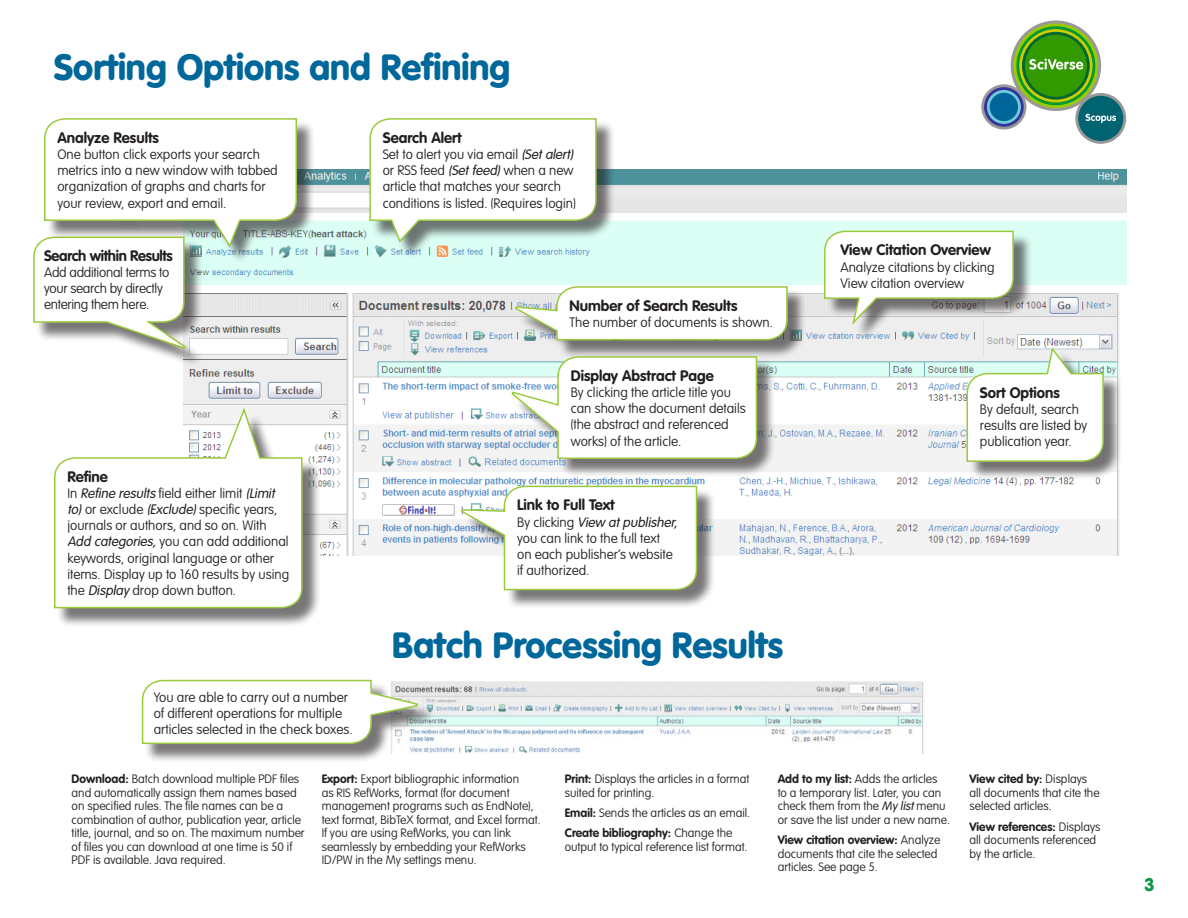
<style>
.page{position:relative;width:1188px;height:918px;background:#fff}
.page>*{position:absolute;margin:0;border:0;box-sizing:border-box;transform-origin:0 0}
.t1{font:900 36px "VAG Rounded";color:#00679b}
.t2{font:900 18px "VAG Rounded";color:#0b9748}
.t3{font:700 15px "VAG Rounded";color:#231f20}
.t4{font:700 15px "VAG Rounded";letter-spacing:-.02em;color:#231f20}
.t5{font:100 13.5px/16.2px "VAG Rounded";color:#231f20}
.t6{font:100 13.5px/16.2px "VAG Rounded";letter-spacing:-.02em;color:#231f20}
.t7{font:100 12px/13.5px "VAG Rounded";color:#231f20}
.s1{font-weight:300;font-style:italic}
.s2{font-weight:700}
</style>
<div class="page">
<svg style="left:1075px;top:93px;width:51px;height:51px"></svg>
<div style="left:1078px;top:96px;width:45px;height:45px;background:#006370;border-radius:50%"></div>
<svg style="left:981px;top:84px;width:45px;height:46px"></svg>
<svg style="left:1011px;top:21px;width:90px;height:90px"></svg>
<svg style="left:1014px;top:23px;width:84px;height:85px"></svg>
<svg style="left:1016px;top:26px;width:79px;height:79px"></svg>
<svg style="left:1019px;top:29px;width:74px;height:73px"></svg>
<svg style="left:1022px;top:32px;width:68px;height:68px"></svg>
<div style="left:1025px;top:35px;width:62px;height:62px;background:#390;border-radius:50%"></div>
<svg style="left:984px;top:87px;width:40px;height:40px"></svg>
<svg style="left:987px;top:90px;width:34px;height:34px"></svg>
<div style="left:990px;top:93px;width:28px;height:28px;background:#069;border-radius:50%"></div>
<svg style="left:1029px;top:59px;width:54px;height:11px"></svg>
<svg style="left:1086px;top:114px;width:30px;height:9px"></svg>
<img style="left:419px;top:681px;width:505px;height:73px">
<img style="left:184px;top:170px;width:942px;height:386px">
<img style="left:383px;top:505px;width:72px;height:10px">
<div style="left:826px;top:233px;width:206px;height:109px;background:#231f20;opacity:.61"></div>
<svg style="left:823px;top:230px;width:192px;height:98px"></svg>
<div style="left:969px;top:351px;width:154px;height:130px;background:#231f20;opacity:.61"></div>
<svg style="left:966px;top:345px;width:139px;height:118px"></svg>
<div style="left:46px;top:120px;width:270px;height:145px;background:#231f20;opacity:.61"></div>
<div style="left:371px;top:120px;width:245px;height:140px;background:#231f20;opacity:.61"></div>
<svg style="left:369px;top:118px;width:228px;height:126px"></svg>
<div style="left:56px;top:412px;width:265px;height:215px;background:#231f20;opacity:.61"></div>
<svg style="left:54px;top:405px;width:249px;height:204px"></svg>
<div style="left:518px;top:288px;width:289px;height:71px;background:#231f20;opacity:.61"></div>
<svg style="left:514px;top:285px;width:274px;height:56px"></svg>
<div style="left:515px;top:358px;width:261px;height:120px;background:#231f20;opacity:.61"></div>
<svg style="left:510px;top:355px;width:248px;height:105px"></svg>
<div style="left:464px;top:488px;width:252px;height:121px;background:#231f20;opacity:.61"></div>
<svg style="left:460px;top:485px;width:238px;height:106px"></svg>
<div style="left:144px;top:682px;width:292px;height:81px;background:#231f20;opacity:.61"></div>
<svg style="left:141px;top:679px;width:278px;height:66px"></svg>
<div style="left:35px;top:239px;width:168px;height:128px;background:#231f20;opacity:.61"></div>
<svg style="left:33px;top:118px;width:265px;height:232px"></svg>
<h1 class="t1" style="left:54px;top:46px;width:458px">Sorting Options and Refining</h1>
<p class="t3" style="left:57px;top:129px;width:103px">Analyze Results</p>
<p class="t5" style="left:57px;top:147px;width:222px">One button click exports your search metrics into a new window with tabbed organization of graphs and charts for your review, export and email.</p>
<p class="t4" style="left:44px;top:247px;width:130px">Search within Results</p>
<p class="t6" style="left:44px;top:265px;width:127px">Add additional terms to your search by directly entering them here.</p>
<p class="t3" style="left:67px;top:467px;width:42px">Refine</p>
<p class="t5" style="left:67px;top:485px;width:223px">I n <span class="s1">Refine results</span> fi e l d e i t h e r l i m i t <span class="s1">(Limit to)</span>or exclude <span class="s1">(Exclude)</span>specific years, journals or authors, and so on. With <span class="s1">Add categories,</span>you can add additional keywords, original language or other items. Display up to 160 results by using the <span class="s1">Display</span> drop down button.</p>
<p class="t5" style="left:154px;top:690px;width:201px">You are able to carry out a number of different operations for multiple articles selected in the check boxes.</p>
<p class="t3" style="left:383px;top:129px;width:81px">Search Alert</p>
<p class="t5" style="left:383px;top:147px;width:195px">Set to alert you via email <span class="s1">(Setalert) </span>or RSS feed <span class="s1">(Setfeed)</span>when a new article that matches your search conditions is listed. (Requires login)</p>
<p class="t3" style="left:570px;top:297px;width:169px">Number of Search Results</p>
<p class="t5" style="left:570px;top:315px;width:205px">The number of documents is shown.</p>
<p class="t3" style="left:571px;top:367px;width:145px">Display Abstract Page</p>
<p class="t5" style="left:571px;top:385px;width:177px">By clicking the article title you can show the document details (the abstract and referenced works) of the article.</p>
<p class="t3" style="left:517px;top:496px;width:99px">Link to Full Text</p>
<p class="t5" style="left:517px;top:514px;width:165px">B y c l i c k i n g <span class="s1">View atpublisher, </span>you can link to the full text<br>on each publisher’s website if authorized.</p>
<h1 class="t1" style="left:392px;top:623px;width:392px">Batch Processing Results</h1>
<p class="t3" style="left:840px;top:241px;width:152px">View Citation Overview</p>
<p class="t5" style="left:840px;top:259px;width:156px">Analyze citations by clicking<br>View citation overview</p>
<p class="t3" style="left:980px;top:383px;width:82px">Sort Options</p>
<p class="t5" style="left:980px;top:401px;width:109px">By default, search results are listed by publication year.</p>
<p class="t7" style="left:72px;top:773px;width:235px"><span class="s2">Download:</span> Batch download multiple PDF files and automatically assign them names based on specified rules. The file names can be a combination of author, publication year, article title, journal, and so on. The maximum number of files you can download at one time is 50 if PDF is available. Java required.</p>
<p class="t7" style="left:322px;top:773px;width:220px"><span class="s2">Export:</span> Export bibliographic information<br>as RIS RefWorks, format (for document management programs such as EndNote), text format, BibTeX format, and Excel format.<br>If you are using RefWorks, you can link seamlessly by embedding your RefWorks ID/PW in the My settings menu.</p>
<p class="t7" style="left:565px;top:773px;width:186px"><span class="s2">Print:</span> Displays the articles in a format suited for printing.</p>
<p class="t7" style="left:565px;top:803px;width:187px;line-height:20.2px"><span class="s2">Email:</span> Sends the articles as an email.<br><span class="s2">Create bibliography:</span> Change the</p>
<p class="t7" style="left:565px;top:840px;width:184px">output to typical reference list format.</p>
<p class="t7" style="left:778px;top:773px;width:174px"><span class="s2">Add to my list:</span> Adds the articles<br>to a temporary list. Later, you can check them from the <span class="s1">My list</span>menu or save the list under a new name.</p>
<p class="t7" style="left:778px;top:833px;width:164px"><span class="s2">View citation overview:</span> Analyze documents that cite the selected articles. See page 5.</p>
<p class="t7" style="left:969px;top:773px;width:132px"><span class="s2">View cited by:</span> Displays all documents that cite the selected articles.</p>
<p class="t7" style="left:969px;top:820px;width:132px"><span class="s2">View references:</span> Displays all documents referenced by the article.</p>
<h2 class="t2" style="left:1145px;top:874px;width:11px">3</h2>
</div>
